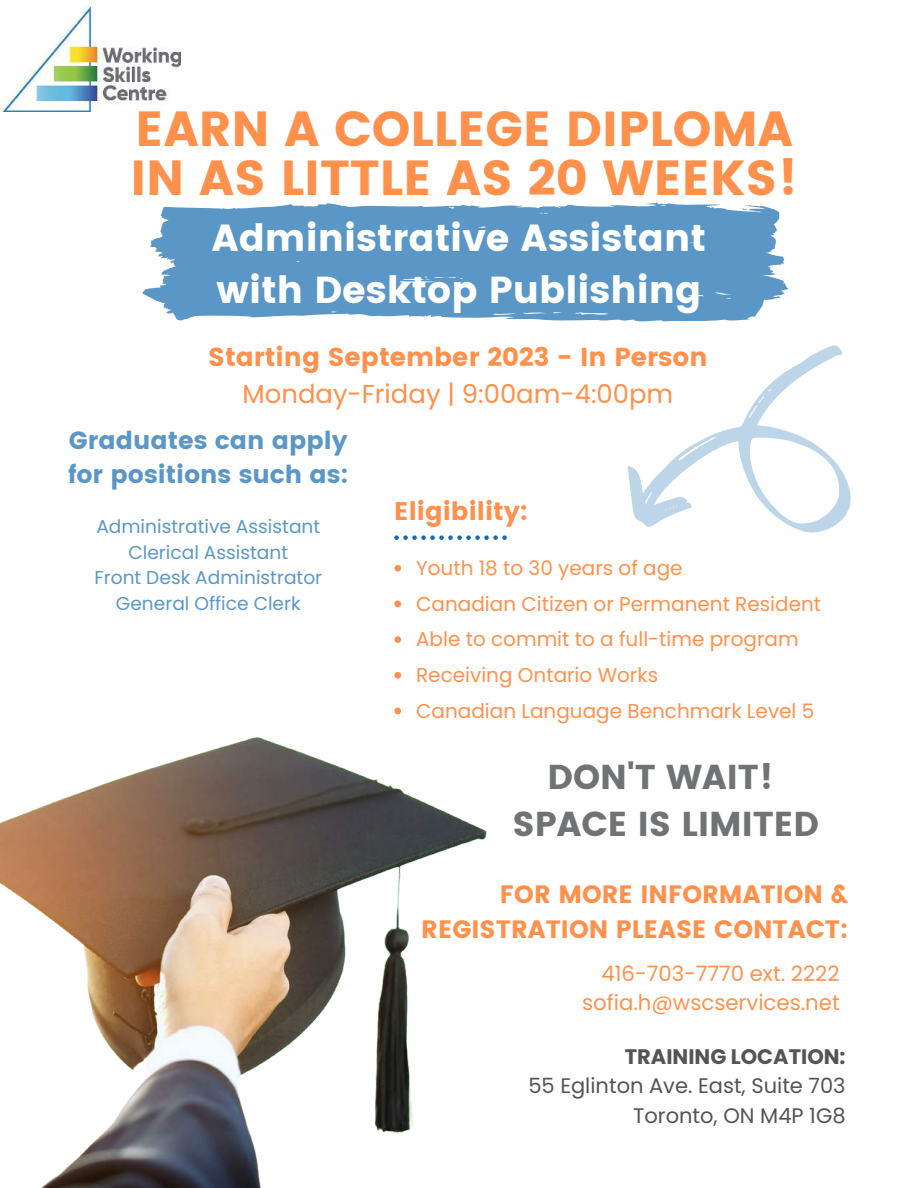
<style>
.page{position:relative;width:918px;height:1188px;background:#fff}
.page>*{position:absolute;margin:0;border:0;box-sizing:border-box;transform-origin:0 0}
.t1{font:49.05px/48.4px "Poppins";color:#ff914d}
.t2{font:37.65px/52.5px "Poppins";color:#fff}
.t3{font:34.5px/47.2px "Poppins";color:#717274;text-align:center}
.t4{font:25.95px "Poppins";color:#ff914d}
.t5{font:25.95px "Poppins";color:#ff914d}
.t6{font:25.35px "Poppins";color:#ff914d}
.t7{font:25.05px/34.5px "Poppins";color:#ff914d;text-align:right}
.t8{font:24.75px/33.8px "Poppins";color:#5a97c7}
.t9{font:21.3px/29.2px "Poppins";color:#ff914d;text-align:right}
.t10{font:21px/29.2px "Poppins";color:#545454;text-align:right}
.t11{font:700 21px "Poppins";color:#545454}
.t12{font:19.95px/35.7px "Poppins";color:#ff914d}
.t13{font:18.6px/25.7px "Poppins";color:#5a97c7;text-align:center}
</style>
<div class="page">
<svg style="left:142px;top:202px;width:646px;height:120px;background:#6ea3cd"></svg>
<svg style="left:394px;top:535px;width:113px;height:5px"></svg>
<svg style="left:627px;top:345px;width:224px;height:188px"></svg>
<img style="left:0;top:707px;width:487px;height:481px">
<img style="left:2px;top:7px;width:179px;height:104px">
<svg style="left:394px;top:565px;width:7px;height:7px"></svg>
<svg style="left:394px;top:601px;width:7px;height:6px"></svg>
<svg style="left:394px;top:636px;width:7px;height:7px"></svg>
<svg style="left:394px;top:672px;width:7px;height:7px"></svg>
<svg style="left:394px;top:708px;width:7px;height:6px"></svg>
<h1 class="t1" style="left:131px;top:105px;width:669px">EARN A COLLEGE DIPLOMA<br>IN AS LITTLE AS 20 WEEKS!</h1>
<h2 class="t2" style="left:212px;top:212px;width:496px">Administrative Assistant with Desktop Publishing</h2>
<h3 class="t4" style="left:208px;top:342px;width:501px">Starting September 2023 - In Person</h3>
<h3 class="t5" style="left:243px;top:379px;width:432px">Monday-Friday | 9:00am-4:00pm</h3>
<p class="t8" style="left:68px;top:424px;width:282px">Graduates can apply for positions such as:</p>
<p class="t13" style="left:94px;top:514px;width:229px">Administrative Assistant<br>Clerical Assistant<br>Front Desk Administrator<br>General Office Clerk</p>
<p class="t6" style="left:394px;top:497px;width:135px">Eligibility:</p>
<p class="t12" style="left:416px;top:550px;width:407px">Youth 18 to 30 years of age<br>Canadian Citizen or Permanent Resident<br>Able to commit to a full-time program<br>Receiving Ontario Works<br>Canadian Language Benchmark Level 5</p>
<h3 class="t3" style="left:512px;top:754px;width:308px">DON'T WAIT!<br>SPACE IS LIMITED</h3>
<p class="t7" style="left:421px;top:878px;width:428px">FOR MORE INFORMATION &amp;<br>REGISTRATION PLEASE CONTACT:</p>
<p class="t9" style="left:582px;top:959px;width:259px">416-703-7770 ext. 2222 sofia.h@wscservices.net</p>
<p class="t11" style="left:625px;top:1045px;width:222px">TRAINING LOCATION:</p>
<p class="t10" style="left:528px;top:1072px;width:319px">55 Eglinton Ave. East, Suite 703<br>Toronto, ON M4P 1G8</p>
</div>
